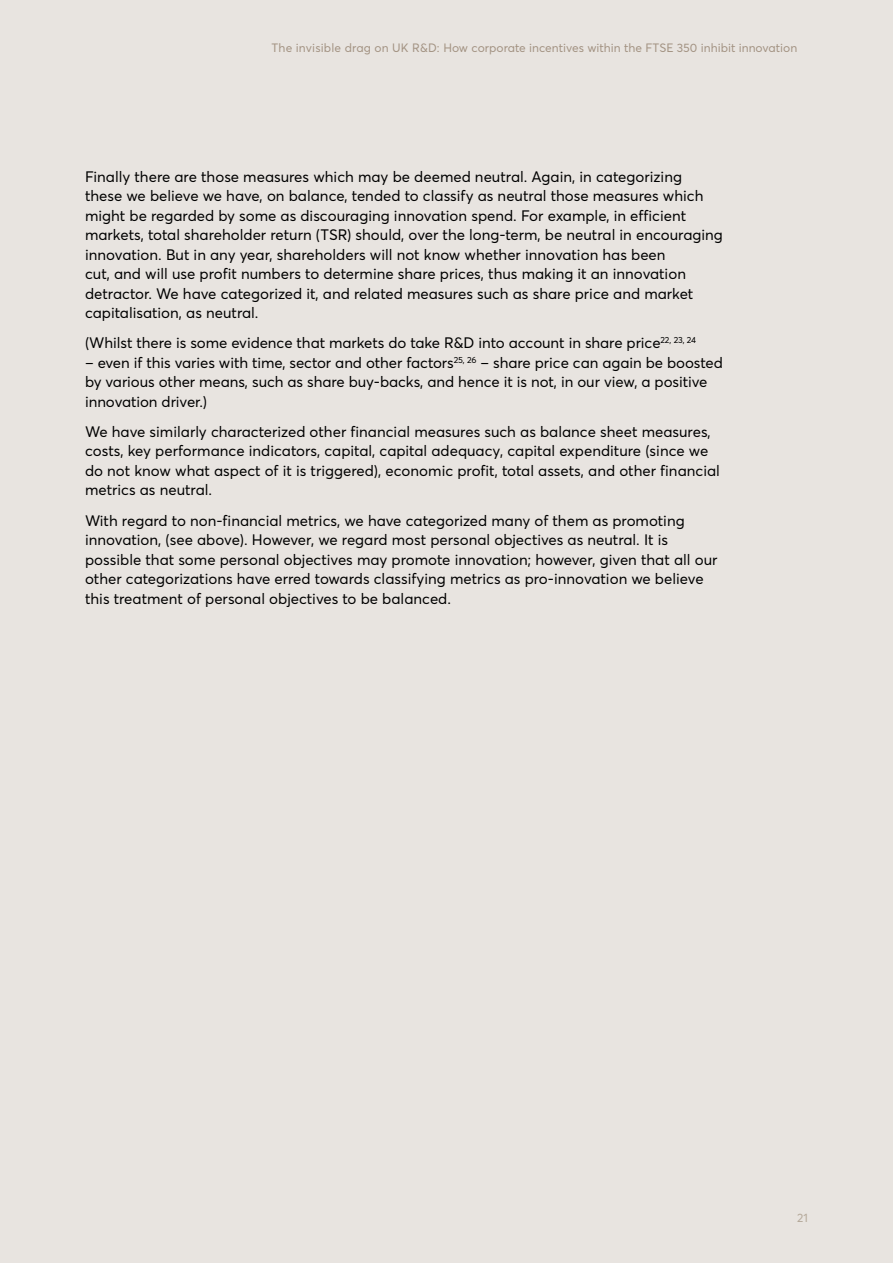
<style>
.page{position:relative;width:893px;height:1263px;background:#e8e4e0}
.page>*{position:absolute;margin:0;border:0;box-sizing:border-box;transform-origin:0 0}
.t1{font:15px/19.5px "Averta";color:#000}
.t2{font:12px "Averta";color:#a39383}
.t3{font:12px "Averta";color:#b4a899}
</style>
<div class="page">
<p class="t2" style="left:271px;top:40px;width:527px">The invisible drag on UK R&amp;D: How corporate incentives within the FTSE 350 inhibit innovation</p>
<p class="t1" style="left:85px;top:167px;width:639px">Finally there are those measures which may be deemed neutral. Again, in categorizing these we believe we have, on balance, tended to classify as neutral those measures which might be regarded by some as discouraging innovation spend. For example, in efficient markets, total shareholder return (TSR) should, over the long-term, be neutral in encouraging innovation. But in any year, shareholders will not know whether innovation has been<br>cut, and will use profit numbers to determine share prices, thus making it an innovation detractor. We have categorized it, and related measures such as share price and market capitalisation, as neutral.</p>
<p class="t1" style="left:85px;top:333px;width:613px">(Whilst there is some evidence that markets do take R&amp;D into account in share price<sup>22,</sup> <sup>23,</sup> <sup>24</sup></p>
<p class="t1" style="left:85px;top:353px;width:639px">– even if this varies with time, sector and other factors<sup>25,</sup> <sup>26</sup> – share price can again be boosted by various other means, such as share buy-backs, and hence it is not, in our view, a positive innovation driver.)</p>
<p class="t1" style="left:85px;top:422px;width:636px">We have similarly characterized other financial measures such as balance sheet measures, costs, key performance indicators, capital, capital adequacy, capital expenditure (since we do not know what aspect of it is triggered), economic profit, total assets, and other financial metrics as neutral.</p>
<p class="t1" style="left:85px;top:510px;width:634px">With regard to non-financial metrics, we have categorized many of them as promoting innovation, (see above). However, we regard most personal objectives as neutral. It is possible that some personal objectives may promote innovation; however, given that all our other categorizations have erred towards classifying metrics as pro-innovation we believe this treatment of personal objectives to be balanced.</p>
<p class="t3" style="left:797px;top:1210px;width:12px">21</p>
</div>
